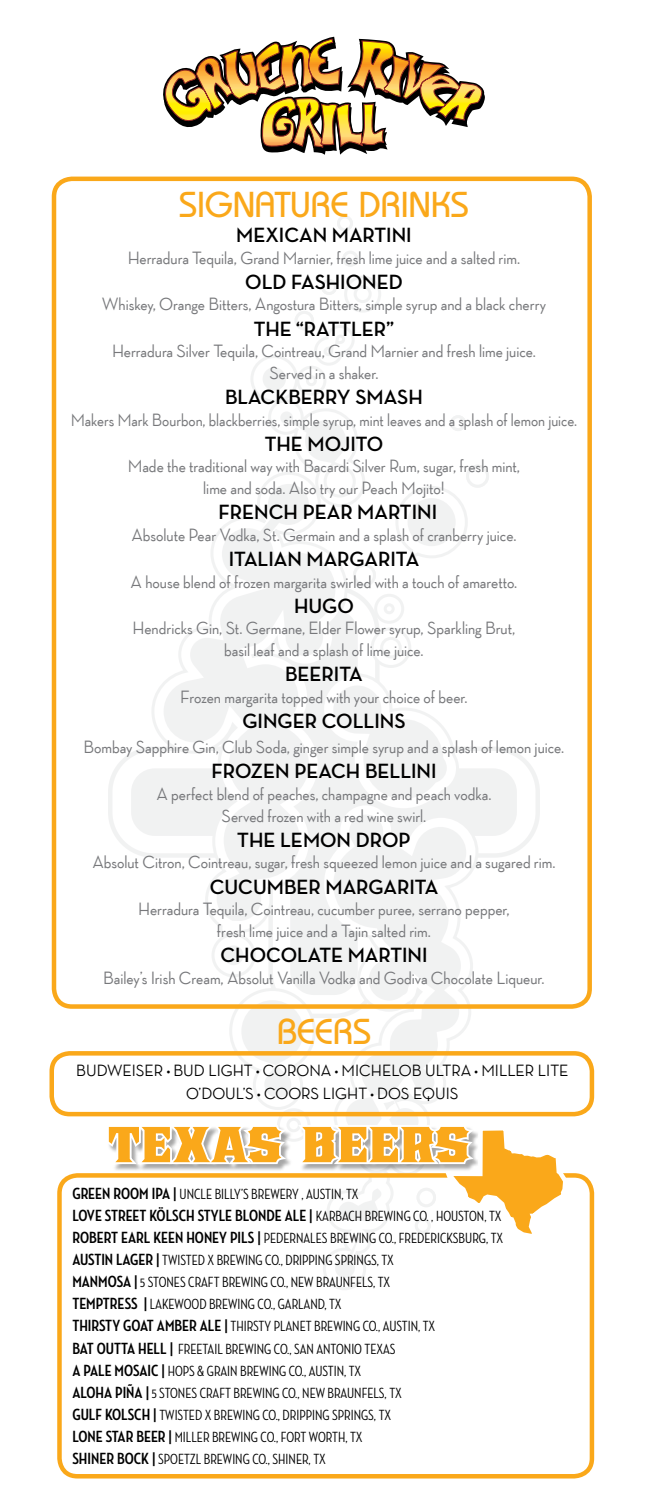
<style>
.page{position:relative;width:648px;height:1512px;background:#fff}
.page>*{position:absolute;margin:0;border:0;box-sizing:border-box;transform-origin:0 0}
.t1{font:60.15px "LHF Old Stock 1";letter-spacing:-.005em;color:#faa81a}
.t2{font:500 36px "Bauhaus";color:#faa81a}
.t3{font:700 21px "Neutraface Display";color:#000}
.t4{font:500 18px/21.6px "Neutraface Display TT";color:#77787b;text-align:center}
.t5{font:500 16.5px/22.5px "Neutraface Display TT";color:#000;text-align:center}
.t6{font:700 16.5px "Neutraface Condensed";color:#000}
.t7{font:500 15px/22px "Neutraface Condensed";color:#000}
.s1{font-weight:700;font-size:16.5px}
.s2{font-weight:500;font-size:15px}
</style>
<div class="page">
<svg style="left:108px;top:589px;width:432px;height:262px"></svg>
<svg style="left:131px;top:609px;width:386px;height:378px"></svg>
<svg style="left:150px;top:481px;width:199px;height:459px"></svg>
<div style="left:250px;top:355px;width:48px;height:48px;border:3px solid #bcbec0;border-radius:50%"></div>
<svg style="left:314px;top:325px;width:40px;height:40px"></svg>
<div style="left:295px;top:311px;width:19px;height:19px;border:3px solid #bcbec0;border-radius:50%"></div>
<div style="left:321px;top:279px;width:16px;height:16px;border:3px solid #bcbec0;border-radius:50%"></div>
<div style="left:296px;top:366px;width:30px;height:30px;border:3px solid #bcbec0;border-radius:50%"></div>
<div style="left:306px;top:375px;width:11px;height:11px;border:3px solid #bcbec0;border-radius:50%"></div>
<svg style="left:320px;top:801px;width:160px;height:186px"></svg>
<div style="left:372px;top:629px;width:38px;height:38px;background:#fff;border-radius:50%"></div>
<div style="left:371px;top:627px;width:40px;height:41px;border:3px solid #bcbec0;border-radius:50%"></div>
<div style="left:380px;top:637px;width:22px;height:21px;border:3px solid #bcbec0;border-radius:50%"></div>
<div style="left:376px;top:595px;width:27px;height:27px;background:#fff;border-radius:50%"></div>
<div style="left:374px;top:594px;width:30px;height:30px;border:3px solid #bcbec0;border-radius:50%"></div>
<div style="left:384px;top:603px;width:11px;height:11px;border:3px solid #bcbec0;border-radius:50%"></div>
<div style="left:353px;top:564px;width:23px;height:23px;border:3px solid #bcbec0;border-radius:50%"></div>
<div style="left:213px;top:935px;width:41px;height:41px;background:#fff;border-radius:50%"></div>
<div style="left:212px;top:933px;width:44px;height:44px;border:3px solid #bcbec0;border-radius:50%"></div>
<div style="left:344px;top:276px;width:37px;height:37px;border:3px solid #bcbec0;border-radius:50%"></div>
<div style="left:354px;top:285px;width:18px;height:18px;border:3px solid #bcbec0;border-radius:50%"></div>
<div style="left:342px;top:251px;width:16px;height:16px;border:3px solid #bcbec0;border-radius:50%"></div>
<div style="left:337px;top:215px;width:16px;height:16px;border:3px solid #bcbec0;border-radius:50%"></div>
<div style="left:466px;top:465px;width:23px;height:23px;border:3px solid #bcbec0;border-radius:50%"></div>
<div style="left:450px;top:415px;width:16px;height:16px;border:3px solid #bcbec0;border-radius:50%"></div>
<svg style="left:164px;top:484px;width:171px;height:437px;fill:#f1f2f2"></svg>
<svg style="left:267px;top:398px;width:98px;height:111px"></svg>
<div style="left:263px;top:367px;width:23px;height:24px;background:#f1f2f2;border-radius:50%"></div>
<svg style="left:320px;top:672px;width:141px;height:141px"></svg>
<svg style="left:333px;top:815px;width:133px;height:172px;fill:#f1f2f2"></svg>
<div style="left:224px;top:945px;width:20px;height:20px;background:#f1f2f2;border-radius:50%"></div>
<svg style="left:396px;top:486px;width:72px;height:72px"></svg>
<div style="left:52px;top:177px;width:540px;height:832px;border:4px solid #faa81a;border-radius:18px"></div>
<div style="left:50px;top:1051px;width:544px;height:65px;border:4px solid #faa81a;border-radius:18px"></div>
<div style="left:57px;top:1173px;width:537px;height:306px;border:4px solid #faa81a;border-radius:18px"></div>
<svg style="left:163px;top:37px;width:322px;height:118px"></svg>
<svg style="left:105px;top:987px;width:465px;height:303px"></svg>
<h2 class="t2" style="left:179px;top:183px;width:291px">SIGNATURE DRINKS</h2>
<p class="t3" style="left:236px;top:223px;width:177px">MEXICAN MARTINI</p>
<p class="t4" style="left:128px;top:247px;width:394px">Herradura Tequila, Grand Marnier, fresh lime juice and a salted rim.</p>
<p class="t3" style="left:245px;top:270px;width:159px">OLD FASHIONED</p>
<p class="t4" style="left:102px;top:294px;width:446px">Whiskey, Orange Bitters, Angostura Bitters, simple syrup and a black cherry</p>
<p class="t3" style="left:254px;top:317px;width:142px">THE “RATTLER”</p>
<p class="t4" style="left:112px;top:340px;width:425px">Herradura Silver Tequila, Cointreau, Grand Marnier and fresh lime juice.<br>Served in a shaker.</p>
<p class="t3" style="left:225px;top:385px;width:199px">BLACKBERRY SMASH</p>
<p class="t4" style="left:71px;top:409px;width:508px">Makers Mark Bourbon, blackberries, simple syrup, mint leaves and a splash of lemon juice.</p>
<p class="t3" style="left:265px;top:432px;width:120px">THE MOJITO</p>
<p class="t4" style="left:128px;top:456px;width:394px">Made the traditional way with Bacardi Silver Rum, sugar, fresh mint, lime and soda. Also try our Peach Mojito!</p>
<p class="t3" style="left:218px;top:500px;width:220px">FRENCH PEAR MARTINI</p>
<p class="t4" style="left:132px;top:524px;width:386px">Absolute Pear Vodka, St. Germain and a splash of cranberry juice.</p>
<p class="t3" style="left:229px;top:547px;width:192px">ITALIAN MARGARITA</p>
<p class="t4" style="left:131px;top:571px;width:388px">A house blend of frozen margarita swirled with a touch of amaretto.</p>
<p class="t3" style="left:294px;top:594px;width:61px">HUGO</p>
<p class="t4" style="left:133px;top:618px;width:384px">Hendricks Gin, St. Germane, Elder Flower syrup, Sparkling Brut, basil leaf and a splash of lime juice.</p>
<p class="t3" style="left:285px;top:662px;width:79px">BEERITA</p>
<p class="t4" style="left:180px;top:686px;width:289px">Frozen margarita topped with your choice of beer.</p>
<p class="t3" style="left:242px;top:709px;width:165px">GINGER COLLINS</p>
<p class="t4" style="left:84px;top:736px;width:482px">Bombay Sapphire Gin, Club Soda, ginger simple syrup and a splash of lemon juice.</p>
<p class="t3" style="left:211px;top:760px;width:227px">FROZEN PEACH BELLINI</p>
<p class="t4" style="left:157px;top:783px;width:336px">A perfect blend of peaches, champagne and peach vodka.<br>Served frozen with a red wine swirl.</p>
<p class="t3" style="left:237px;top:828px;width:175px">THE LEMON DROP</p>
<p class="t4" style="left:92px;top:852px;width:465px">Absolut Citron, Cointreau, sugar, fresh squeezed lemon juice and a sugared rim.</p>
<p class="t3" style="left:210px;top:875px;width:230px">CUCUMBER MARGARITA</p>
<p class="t4" style="left:138px;top:898px;width:373px">Herradura Tequila, Cointreau, cucumber puree, serrano pepper, fresh lime juice and a Tajin salted rim.</p>
<p class="t3" style="left:220px;top:943px;width:209px">CHOCOLATE MARTINI</p>
<p class="t4" style="left:103px;top:967px;width:443px">Bailey’s Irish Cream, Absolut Vanilla Vodka and Godiva Chocolate Liqueur.</p>
<h2 class="t2" style="left:277px;top:1011px;width:96px">BEERS</h2>
<p class="t5" style="left:76px;top:1060px;width:494px">BUDWEISER • BUD LIGHT • CORONA • MICHELOB ULTRA • MILLER LITE<br>O’DOUL’S • COORS LIGHT • DOS EQUIS</p>
<h1 class="t1" style="left:109px;top:1108px;width:364px">TEXAS BEERS</h1>
<p class="t7" style="left:72px;top:1183px;width:288px"><span class="s1">GREEN ROOM IPA |</span> UNCLE BILLY’S BREWERY , AUSTIN, TX</p>
<p class="t6" style="left:72px;top:1206px;width:431px">LOVE STREET KÖLSCH STYLE BLONDE ALE | <span class="s2">KARBACH BREWING CO. , HOUSTON, TX</span></p>
<p class="t7" style="left:72px;top:1227px;width:432px"><span class="s1">ROBERT EARL KEEN HONEY PILS |</span> PEDERNALES BREWING CO., FREDERICKSBURG, TX <span class="s1">AUSTIN LAGER |</span> TWISTED X BREWING CO., DRIPPING SPRINGS, TX<br><span class="s1">MANMOSA |</span> 5 STONES CRAFT BREWING CO., NEW BRAUNFELS, TX<br><span class="s1">TEMPTRESS |</span> LAKEWOOD BREWING CO., GARLAND, TX<br><span class="s1">THIRSTY GOAT AMBER ALE |</span> THIRSTY PLANET BREWING CO., AUSTIN, TX<br><span class="s1">BAT OUTTA HELL |</span> FREETAIL BREWING CO., SAN ANTONIO TEXAS<br><span class="s1">A PALE MOSAIC |</span> HOPS &amp; GRAIN BREWING CO., AUSTIN, TX<br><span class="s1">ALOHA PIÑA |</span> 5 STONES CRAFT BREWING CO., NEW BRAUNFELS, TX<br><span class="s1">GULF KOLSCH |</span> TWISTED X BREWING CO., DRIPPING SPRINGS, TX<br><span class="s1">LONE STAR BEER |</span> MILLER BREWING CO., FORT WORTH, TX<br><span class="s1">SHINER BOCK |</span> SPOETZL BREWING CO., SHINER, TX</p>
</div>
